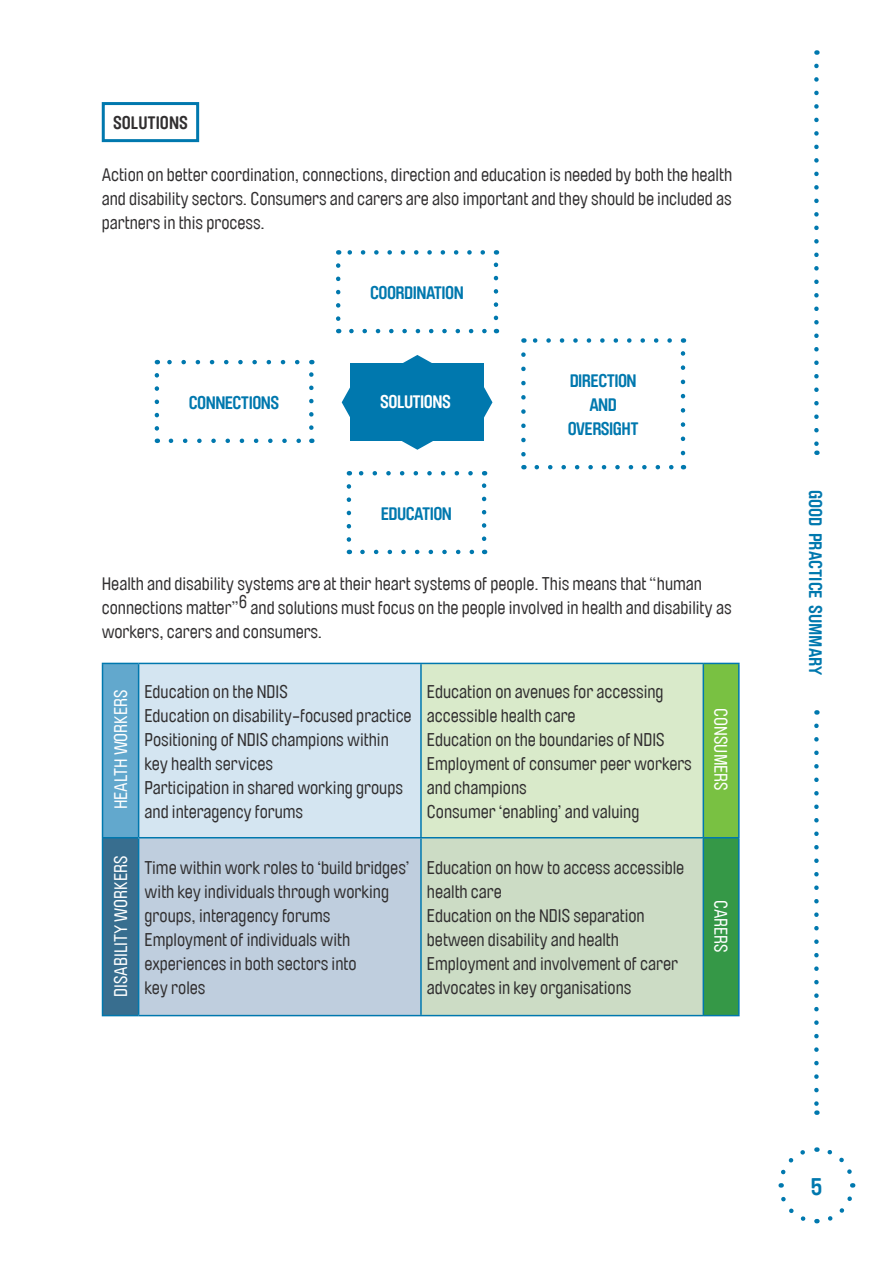
<style>
.page{position:relative;width:893px;height:1263px;background:#fff}
.page>*{position:absolute;margin:0;border:0;box-sizing:border-box;transform-origin:0 0}
.t1{font:700 24px "Brauer Neue";color:#0078ae}
.Paragraph_Style_1{font:18px/24px "Brauer Neue";color:#312f30}
.Paragraph_Style_1-2{font:700 18px/24px "Brauer Neue";letter-spacing:-.03em;color:#0078ae;text-align:center}
.Paragraph_Style_1-3{font:18px "Brauer Neue";color:#fff}
.Paragraph_Style_1-4{font:700 18px "Brauer Neue";color:#0078ae}
.Paragraph_Style_1-5{font:700 18px "Brauer Neue";letter-spacing:-.03em;color:#fff}
.Paragraph_Style_1-6{font:700 18px "Brauer Neue";color:#312f30}
</style>
<div class="page">
<svg style="left:828px;top:1183px;width:28px;height:38px"></svg>
<svg style="left:816px;top:1147px;width:36px;height:27px"></svg>
<svg style="left:778px;top:1150px;width:27px;height:37px"></svg>
<svg style="left:781px;top:1196px;width:36px;height:28px"></svg>
<svg style="left:814px;top:726px;width:5px;height:389px"></svg>
<svg style="left:814px;top:66px;width:5px;height:389px"></svg>
<svg style="left:351px;top:329px;width:136px;height:4px"></svg>
<svg style="left:347px;top:250px;width:136px;height:5px"></svg>
<svg style="left:336px;top:265px;width:4px;height:68px"></svg>
<svg style="left:494px;top:250px;width:4px;height:68px"></svg>
<svg style="left:171px;top:439px;width:130px;height:4px"></svg>
<svg style="left:167px;top:360px;width:130px;height:4px"></svg>
<svg style="left:155px;top:375px;width:4px;height:68px"></svg>
<svg style="left:309px;top:360px;width:5px;height:68px"></svg>
<svg style="left:362px;top:550px;width:113px;height:4px"></svg>
<svg style="left:358px;top:471px;width:113px;height:4px"></svg>
<svg style="left:347px;top:486px;width:4px;height:68px"></svg>
<svg style="left:482px;top:471px;width:4px;height:68px"></svg>
<svg style="left:537px;top:465px;width:137px;height:4px"></svg>
<svg style="left:532px;top:338px;width:138px;height:5px"></svg>
<svg style="left:521px;top:355px;width:5px;height:114px"></svg>
<svg style="left:681px;top:338px;width:4px;height:115px"></svg>
<div style="left:351px;top:364px;width:133px;height:77px;background:#0078ae"></div>
<svg style="left:342px;top:385px;width:9px;height:35px"></svg>
<svg style="left:484px;top:387px;width:8px;height:31px"></svg>
<svg style="left:400px;top:355px;width:35px;height:9px"></svg>
<svg style="left:402px;top:441px;width:31px;height:9px"></svg>
<div style="left:103px;top:663px;width:36px;height:175px;background:#62a8cd"></div>
<div style="left:139px;top:663px;width:282px;height:175px;background:#d4e5f1"></div>
<div style="left:421px;top:663px;width:282px;height:175px;background:#d9eaca"></div>
<div style="left:703px;top:663px;width:36px;height:175px;background:#79c142"></div>
<div style="left:103px;top:838px;width:36px;height:177px;background:#386e8f"></div>
<div style="left:139px;top:838px;width:282px;height:177px;background:#bfcede"></div>
<div style="left:421px;top:838px;width:282px;height:177px;background:#ccdcc5"></div>
<div style="left:703px;top:838px;width:36px;height:177px;background:#359847"></div>
<hr style="left:102px;top:663px;width:37px;height:1px;background:#0078ae">
<hr style="left:102px;top:664px;width:1px;height:173px;background:#0078ae">
<hr style="left:139px;top:663px;width:282px;height:1px;background:#0078ae">
<hr style="left:138px;top:664px;width:1px;height:173px;background:#0078ae">
<hr style="left:421px;top:663px;width:282px;height:1px;background:#0078ae">
<hr style="left:420px;top:664px;width:2px;height:173px;background:#0078ae">
<hr style="left:703px;top:663px;width:37px;height:1px;background:#0078ae">
<hr style="left:703px;top:664px;width:1px;height:173px;background:#0078ae">
<hr style="left:738px;top:664px;width:2px;height:173px;background:#0078ae">
<hr style="left:102px;top:837px;width:37px;height:1px;background:#0078ae">
<hr style="left:102px;top:838px;width:1px;height:177px;background:#0078ae">
<hr style="left:139px;top:837px;width:282px;height:1px;background:#0078ae">
<hr style="left:138px;top:838px;width:1px;height:177px;background:#0078ae">
<hr style="left:421px;top:837px;width:282px;height:1px;background:#0078ae">
<hr style="left:420px;top:838px;width:2px;height:177px;background:#0078ae">
<hr style="left:703px;top:837px;width:37px;height:1px;background:#0078ae">
<hr style="left:703px;top:838px;width:1px;height:177px;background:#0078ae">
<hr style="left:738px;top:838px;width:2px;height:177px;background:#0078ae">
<hr style="left:102px;top:1015px;width:37px;height:1px;background:#0078ae">
<hr style="left:139px;top:1015px;width:282px;height:1px;background:#0078ae">
<hr style="left:421px;top:1015px;width:282px;height:1px;background:#0078ae">
<hr style="left:703px;top:1015px;width:37px;height:1px;background:#0078ae">
<div style="left:102px;top:102px;width:97px;height:40px;border:3px solid #0078ae"></div>
<p class="Paragraph_Style_1-6" style="left:113px;top:113px;width:76px">SOLUTIONS</p>
<p class="Paragraph_Style_1" style="left:102px;top:163px;width:632px;text-align:justify">Action on better coordination, connections, direction and education is needed by both the health and disability sectors. Consumers and carers are also important and they should be included as partners in this process.</p>
<p class="Paragraph_Style_1-2" style="left:189px;top:391px;width:92px">CONNECTIONS</p>
<p class="Paragraph_Style_1-2" style="left:370px;top:281px;width:95px">COORDINATION</p>
<p class="Paragraph_Style_1-5" style="left:380px;top:392px;width:72px">SOLUTIONS</p>
<p class="Paragraph_Style_1-2" style="left:381px;top:502px;width:73px">EDUCATION</p>
<p class="Paragraph_Style_1-2" style="left:568px;top:369px;width:73px">DIRECTION<br>AND<br>OVERSIGHT</p>
<p class="Paragraph_Style_1" style="left:102px;top:572px;width:631px">Health and disability systems are at their heart systems of people. This means that “human connections matter”6 and solutions must focus on the people involved in health and disability as workers, carers and consumers.</p>
<p class="Paragraph_Style_1-3" style="left:111px;top:809px;width:121px;rotate:-90deg">HEALTH WORKERS</p>
<p class="Paragraph_Style_1-3" style="left:111px;top:997px;width:142px;rotate:-90deg">DISABILITY WORKERS</p>
<p class="Paragraph_Style_1" style="left:145px;top:680px;width:145px">Education on the NDIS</p>
<p class="Paragraph_Style_1" style="left:145px;top:704px;width:269px">Education on disability-focused practice</p>
<p class="Paragraph_Style_1" style="left:145px;top:728px;width:246px">Positioning of NDIS champions within key health services</p>
<p class="Paragraph_Style_1" style="left:145px;top:776px;width:260px">Participation in shared working groups and interagency forums</p>
<p class="Paragraph_Style_1" style="left:145px;top:856px;width:266px">Time within work roles to ‘build bridges’ with key individuals through working groups, interagency forums</p>
<p class="Paragraph_Style_1" style="left:145px;top:928px;width:213px">Employment of individuals with experiences in both sectors into</p>
<p class="Paragraph_Style_1" style="left:145px;top:976px;width:62px">key roles</p>
<p class="Paragraph_Style_1" style="left:427px;top:680px;width:238px">Education on avenues for accessing accessible health care</p>
<p class="Paragraph_Style_1" style="left:427px;top:728px;width:239px">Education on the boundaries of NDIS</p>
<p class="Paragraph_Style_1" style="left:427px;top:752px;width:266px">Employment of consumer peer workers and champions</p>
<p class="Paragraph_Style_1" style="left:427px;top:800px;width:214px">Consumer ‘enabling’ and valuing</p>
<p class="Paragraph_Style_1" style="left:427px;top:856px;width:259px">Education on how to access accessible health care</p>
<p class="Paragraph_Style_1" style="left:427px;top:904px;width:219px">Education on the NDIS separation between disability and health</p>
<p class="Paragraph_Style_1" style="left:427px;top:952px;width:253px">Employment and involvement of carer advocates in key organisations</p>
<p class="Paragraph_Style_1-3" style="left:731px;top:708px;width:84px;rotate:90deg">CONSUMERS</p>
<p class="Paragraph_Style_1-3" style="left:731px;top:900px;width:54px;rotate:90deg">CARERS</p>
<p class="Paragraph_Style_1-4" style="left:826px;top:490px;width:187px;rotate:90deg">GOOD PRACTICE SUMMARY</p>
<h1 class="t1" style="left:811px;top:1173px;width:13px">5</h1>
</div>
